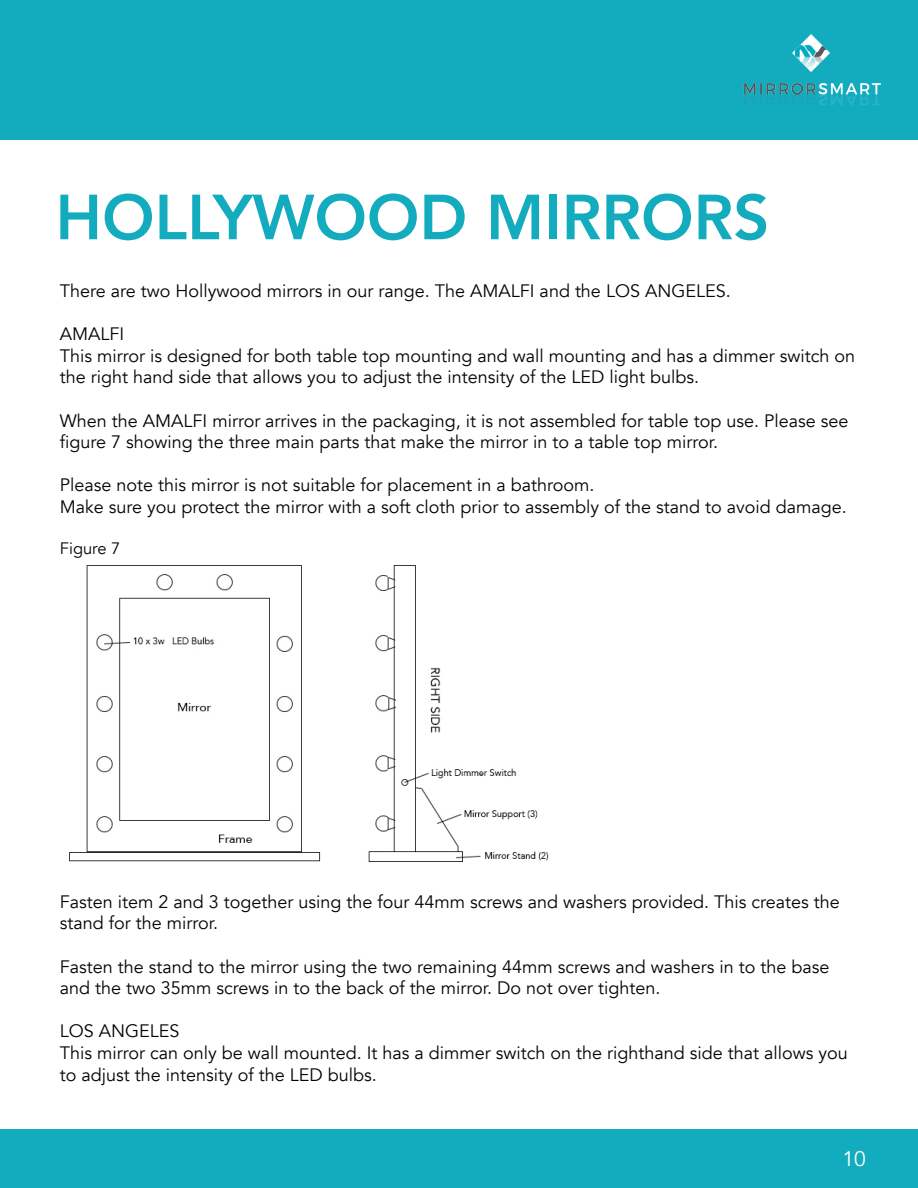
<style>
.page{position:relative;width:918px;height:1188px;background:#fff}
.page>*{position:absolute;margin:0;border:0;box-sizing:border-box;transform-origin:0 0}
.t1{font:800 63px "Avenir";color:#13abbe}
.t2{font:21px "Avenir";color:#fff}
.t3{font:18px/21.6px "Avenir";color:#040503}
.t4{font:16.5px "Avenir";color:#040503}
</style>
<div class="page">
<div style="left:0;top:1130px;width:918px;height:58px;background:#13abbe"></div>
<div style="left:0;top:0;width:918px;height:140px;background:#13abbe"></div>
<img style="left:743px;top:34px;width:138px;height:71px">
<img style="left:69px;top:565px;width:480px;height:297px">
<h1 class="t1" style="left:55px;top:176px;width:716px">HOLLYWOOD MIRRORS</h1>
<p class="t3" style="left:60px;top:280px;width:672px">There are two Hollywood mirrors in our range. The AMALFI and the LOS ANGELES.</p>
<p class="t3" style="left:60px;top:324px;width:797px">AMALFI<br>This mirror is designed for both table top mounting and wall mounting and has a dimmer switch on the right hand side that allows you to adjust the intensity of the LED light bulbs.</p>
<p class="t3" style="left:60px;top:410px;width:790px">When the AMALFI mirror arrives in the packaging, it is not assembled for table top use. Please see figure 7 showing the three main parts that make the mirror in to a table top mirror.</p>
<p class="t3" style="left:60px;top:475px;width:788px">Please note this mirror is not suitable for placement in a bathroom.<br>Make sure you protect the mirror with a soft cloth prior to assembly of the stand to avoid damage.</p>
<p class="t4" style="left:60px;top:538px;width:62px">Figure 7</p>
<p class="t3" style="left:60px;top:891px;width:782px">Fasten item 2 and 3 together using the four 44mm screws and washers provided. This creates the stand for the mirror.</p>
<p class="t3" style="left:60px;top:956px;width:771px">Fasten the stand to the mirror using the two remaining 44mm screws and washers in to the base and the two 35mm screws in to the back of the mirror. Do not over tighten.</p>
<p class="t3" style="left:60px;top:1021px;width:790px">LOS ANGELES<br>This mirror can only be wall mounted. It has a dimmer switch on the righthand side that allows you to adjust the intensity of the LED bulbs.</p>
<p class="t2" style="left:842px;top:1145px;width:25px">10</p>
</div>
